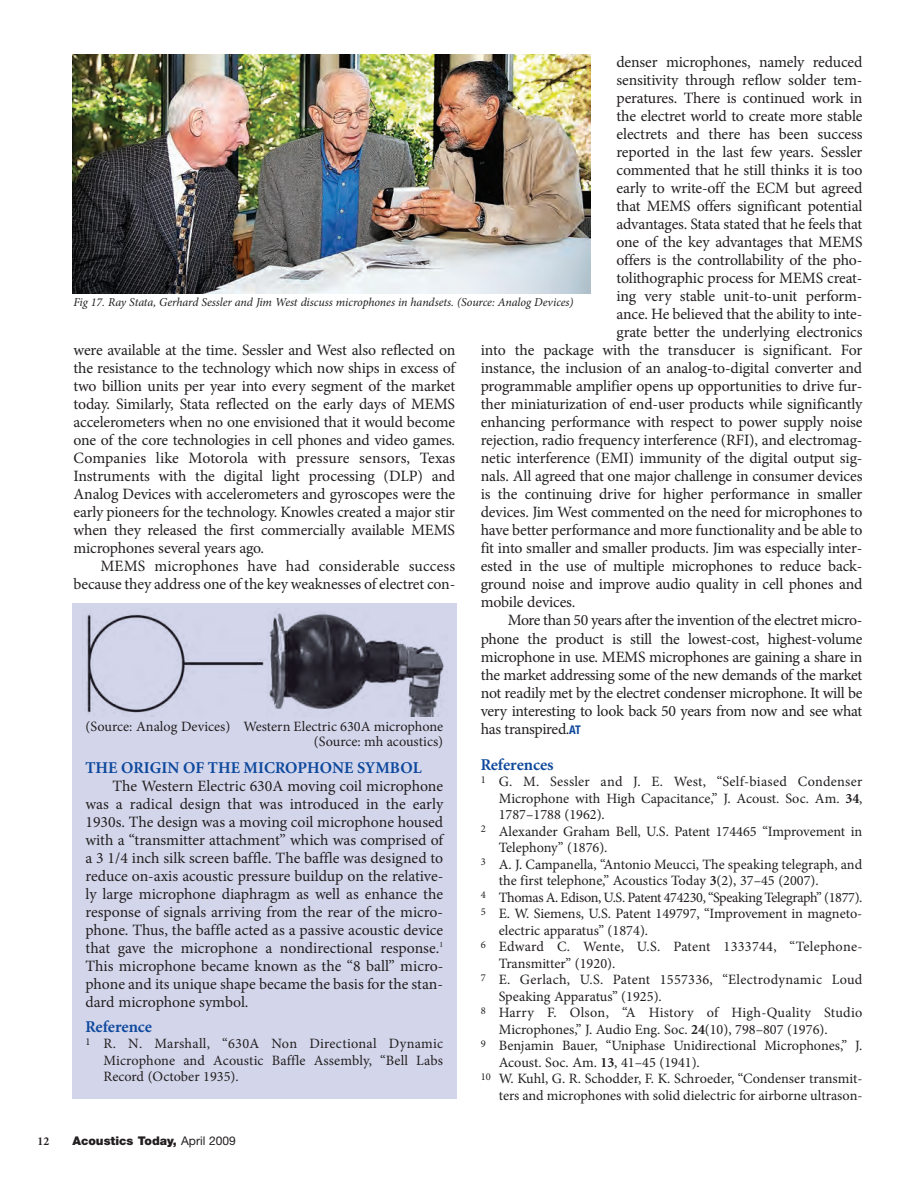
<style>
.page{position:relative;width:918px;height:1189px;background:#fff}
.page>*{position:absolute;margin:0;border:0;box-sizing:border-box;transform-origin:0 0}
.t1{font:700 16.5px "Minion";color:#0f499d}
.t2{font:15.75px/18px "Minion Pro";letter-spacing:-.01em;color:#231f20;text-align:justify}
.t3{font:14.25px/16.5px "Minion Pro";color:#231f20;text-align:right}
.t4{font:14.25px "Minion Pro";letter-spacing:.02em;color:#231f20}
.t5{font:14.25px "Minion Pro";letter-spacing:-.025em;color:#231f20}
.t6{font:italic 12px "Minion Pro";letter-spacing:-.01em;color:#231f20}
.t7{font:900 12px "Helvetica Neue";color:#231f20}
.t8{font:700 12px "Minion";color:#231f20}
.s1{font-family:"Helvetica Neue";font-weight:700;font-stretch:condensed;font-size:12px;color:#0f499d}
.s2{font-family:"Minion";font-weight:700}
.s3{font-weight:400}
</style>
<div class="page">
<div style="left:72px;top:603px;width:385px;height:495px;background:#d3d6eb"></div>
<img style="left:72px;top:54px;width:519px;height:240px">
<img style="left:87px;top:612px;width:357px;height:104px">
<p class="t2" style="left:616px;top:54px;width:247px">denser microphones, namely reduced</p>
<p class="t2" style="left:616px;top:72px;width:248px">sensitivity through reflow solder tem-</p>
<p class="t2" style="left:616px;top:90px;width:247px">peratures. There is continued work in</p>
<p class="t2" style="left:616px;top:108px;width:248px">the electret world to create more stable</p>
<p class="t2" style="left:616px;top:126px;width:248px">electrets and there has been success</p>
<p class="t2" style="left:616px;top:144px;width:247px">reported in the last few years. Sessler</p>
<p class="t2" style="left:616px;top:162px;width:248px">commented that he still thinks it is too</p>
<p class="t2" style="left:616px;top:180px;width:247px">early to write-off the ECM but agreed</p>
<p class="t2" style="left:616px;top:198px;width:247px">that MEMS offers significant potential</p>
<p class="t2" style="left:616px;top:216px;width:247px">advantages. Stata stated that he feels that</p>
<p class="t2" style="left:616px;top:234px;width:248px">one of the key advantages that MEMS</p>
<p class="t2" style="left:616px;top:252px;width:247px">offers is the controllability of the pho-</p>
<p class="t2" style="left:616px;top:270px;width:248px">tolithographic process for MEMS creat-</p>
<p class="t2" style="left:616px;top:288px;width:248px">ing very stable unit-to-unit perform-</p>
<p class="t2" style="left:616px;top:306px;width:247px">ance. He believed that the ability to inte-</p>
<p class="t2" style="left:616px;top:324px;width:248px">grate better the underlying electronics</p>
<p class="t2" style="left:481px;top:342px;width:383px">into the package with the transducer is significant. For</p>
<p class="t2" style="left:481px;top:360px;width:383px">instance, the inclusion of an analog-to-digital converter and</p>
<p class="t2" style="left:481px;top:378px;width:383px">programmable amplifier opens up opportunities to drive fur-</p>
<p class="t2" style="left:481px;top:396px;width:383px">ther miniaturization of end-user products while significantly</p>
<p class="t2" style="left:481px;top:414px;width:383px">enhancing performance with respect to power supply noise</p>
<p class="t2" style="left:481px;top:432px;width:383px">rejection, radio frequency interference (RFI), and electromag-</p>
<p class="t2" style="left:481px;top:450px;width:383px">netic interference (EMI) immunity of the digital output sig-</p>
<p class="t2" style="left:481px;top:468px;width:383px">nals. All agreed that one major challenge in consumer devices</p>
<p class="t2" style="left:481px;top:486px;width:383px">is the continuing drive for higher performance in smaller</p>
<p class="t2" style="left:481px;top:504px;width:383px">devices. Jim West commented on the need for microphones to</p>
<p class="t2" style="left:481px;top:522px;width:383px">have better performance and more functionality and be able to</p>
<p class="t2" style="left:481px;top:540px;width:383px">fit into smaller and smaller products. Jim was especially inter-</p>
<p class="t2" style="left:481px;top:558px;width:383px">ested in the use of multiple microphones to reduce back-</p>
<p class="t2" style="left:481px;top:576px;width:383px">ground noise and improve audio quality in cell phones and</p>
<p class="t2" style="left:481px;top:594px;width:96px">mobile devices.</p>
<p class="t2" style="left:508px;top:612px;width:356px">More than 50 years after the invention of the electret micro-</p>
<p class="t2" style="left:481px;top:630px;width:383px">phone the product is still the lowest-cost, highest-volume</p>
<p class="t2" style="left:481px;top:648px;width:383px">microphone in use. MEMS microphones are gaining a share in</p>
<p class="t2" style="left:481px;top:666px;width:383px">the market addressing some of the new demands of the market</p>
<p class="t2" style="left:481px;top:684px;width:383px">not readily met by the electret condenser microphone. It will be</p>
<p class="t2" style="left:481px;top:702px;width:383px">very interesting to look back 50 years from now and see what</p>
<p class="t2" style="left:481px;top:720px;width:102px">has transpired.<span class="s1">AT</span></p>
<p class="t1" style="left:481px;top:757px;width:74px">References</p>
<p class="t4" style="left:481px;top:775px;width:383px"><sup>1</sup> G. M. Sessler and J. E. West, “Self-biased Condenser</p>
<p class="t3" style="left:499px;top:790px;width:365px">Microphone with High Capacitance,” J. Acoust. Soc. Am. <span class="s2">34</span>,</p>
<p class="t3" style="left:499px;top:807px;width:108px">1787–1788 (1962).</p>
<p class="t3" style="left:481px;top:823px;width:383px"><sup>2</sup> Alexander Graham Bell, U.S. Patent 174465 “Improvement in</p>
<p class="t3" style="left:499px;top:840px;width:110px">Telephony” (1876).</p>
<p class="t3" style="left:481px;top:856px;width:383px"><sup>3</sup> A. J. Campanella, “Antonio Meucci, The speaking telegraph, and</p>
<p class="t3" style="left:499px;top:873px;width:322px">the first telephone,” Acoustics Today <span class="s2">3</span>(2), 37–45 (2007).</p>
<p class="t5" style="left:481px;top:891px;width:383px"><sup>4</sup> Thomas A. Edison, U.S. Patent 474230, “Speaking Telegraph” (1877).</p>
<p class="t3" style="left:481px;top:906px;width:383px"><sup>5</sup> E. W. Siemens, U.S. Patent 149797, “Improvement in magneto-</p>
<p class="t3" style="left:499px;top:922px;width:151px">electric apparatus” (1874).</p>
<p class="t4" style="left:481px;top:940px;width:383px"><sup>6</sup> Edward C. Wente, U.S. Patent 1333744, “Telephone-</p>
<p class="t3" style="left:499px;top:955px;width:118px">Transmitter” (1920).</p>
<p class="t4" style="left:481px;top:973px;width:383px"><sup>7</sup> E. Gerlach, U.S. Patent 1557336, “Electrodynamic Loud</p>
<p class="t3" style="left:499px;top:988px;width:165px">Speaking Apparatus” (1925).</p>
<p class="t4" style="left:481px;top:1006px;width:383px"><sup>8</sup> Harry F. Olson, “A History of High-Quality Studio</p>
<p class="t3" style="left:499px;top:1021px;width:330px">Microphones,” J. Audio Eng. Soc. <span class="s2">24</span>(10), 798–807 (1976).</p>
<p class="t3" style="left:481px;top:1038px;width:383px"><sup>9</sup> Benjamin Bauer, “Uniphase Unidirectional Microphones,” J.</p>
<p class="t3" style="left:499px;top:1054px;width:203px">Acoust. Soc. Am. <span class="s2">13</span>, 41–45 (1941).</p>
<p class="t3" style="left:481px;top:1071px;width:383px"><sup>10</sup> W. Kuhl, G. R. Schodder, F. K. Schroeder, “Condenser transmit-</p>
<p class="t3" style="left:499px;top:1087px;width:365px">ters and microphones with solid dielectric for airborne ultrason-</p>
<p class="t6" style="left:74px;top:298px;width:502px">Fig 17. Ray Stata, Gerhard Sessler and Jim West discuss microphones in handsets. (Source: Analog Devices)</p>
<p class="t2" style="left:74px;top:342px;width:383px">were available at the time. Sessler and West also reflected on the resistance to the technology which now ships in excess of two billion units per year into every segment of the market today. Similarly, Stata reflected on the early days of MEMS accelerometers when no one envisioned that it would become one of the core technologies in cell phones and video games.<br>Companies like Motorola with pressure sensors, Texas Instruments with the digital light processing (DLP) and Analog Devices with accelerometers and gyroscopes were the early pioneers for the technology. Knowles created a major stir when they released the first commercially available MEMS microphones several years ago.</p>
<p class="t2" style="left:74px;top:558px;width:383px;text-align:right">MEMS microphones have had considerable success because they address one of the key weaknesses of electret con-</p>
<p class="t3" style="left:86px;top:719px;width:359px;line-height:15px">(Source: Analog Devices) Western Electric 630A microphone (Source: mh acoustics)</p>
<p class="t1" style="left:86px;top:760px;width:338px">THE ORIGIN OF THE MICROPHONE SYMBOL</p>
<p class="t2" style="left:86px;top:778px;width:359px;text-indent:27px">The Western Electric 630A moving coil microphone was a radical design that was introduced in the early 1930s. The design was a moving coil microphone housed with a “transmitter attachment” which was comprised of a 3 1/4 inch silk screen baffle. The baffle was designed to reduce on-axis acoustic pressure buildup on the relative&shy;ly large microphone diaphragm as well as enhance the response of signals arriving from the rear of the micro&shy;phone. Thus, the baffle acted as a passive acoustic device that gave the microphone a nondirectional response.<sup>1<br></sup>This microphone became known as the “8 ball” micro&shy;phone and its unique shape became the basis for the stan&shy;dard microphone symbol.</p>
<p class="t1" style="left:86px;top:1019px;width:68px">Reference</p>
<p class="t3" style="left:104px;top:1036px;width:341px;text-align:justify;text-indent:-18px"><sup>1</sup> R. N. Marshall, “630A Non Directional Dynamic Microphone and Acoustic Baffle Assembly, “Bell Labs Record (October 1935).</p>
<p class="t8" style="left:38px;top:1136px;width:13px">12</p>
<p class="t7" style="left:72px;top:1135px;width:165px">Acoustics Today, <span class="s3">April 2009</span></p>
</div>
